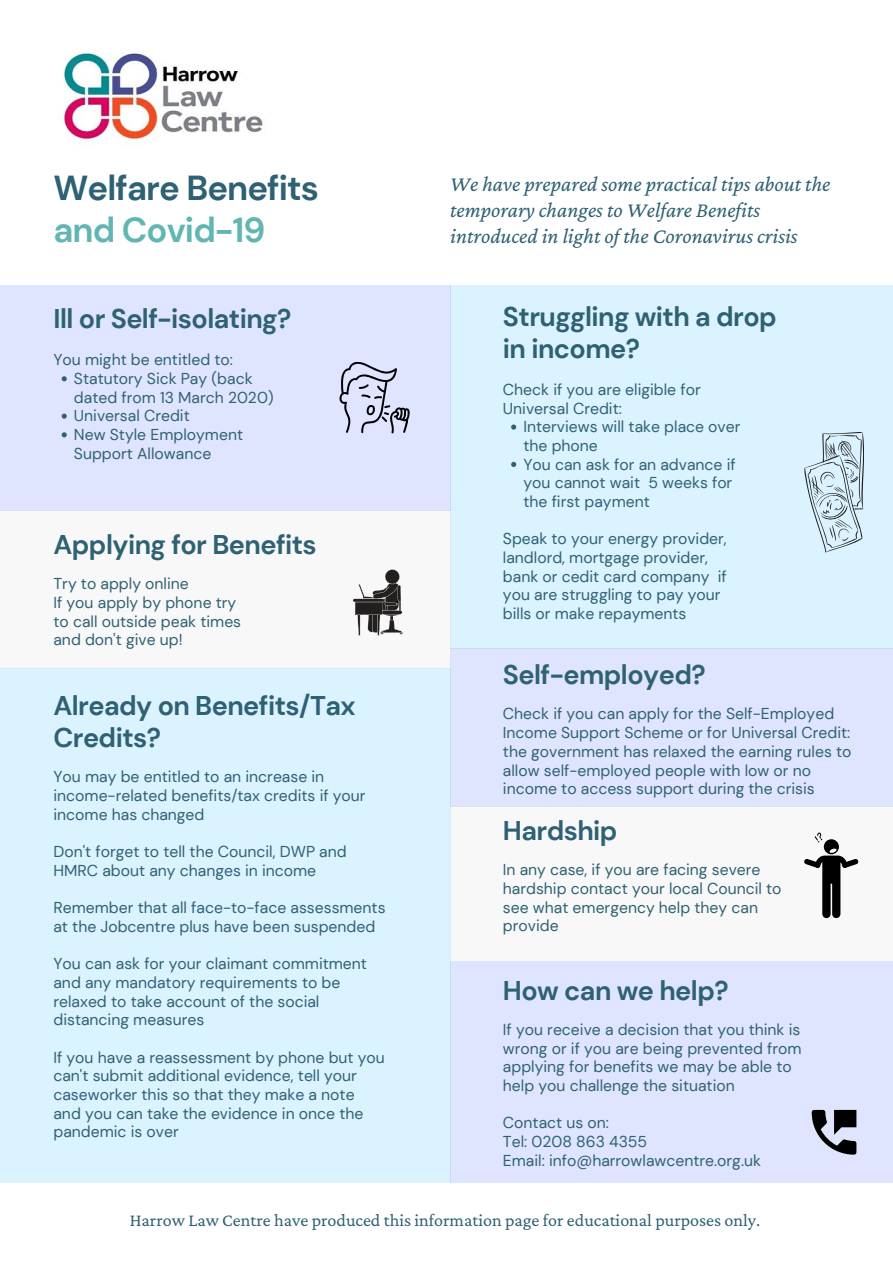
<style>
.page{position:relative;width:893px;height:1263px;background:#fff}
.page>*{position:absolute;margin:0;border:0;box-sizing:border-box;transform-origin:0 0}
.t1{font:700 34.65px "DM Sans";letter-spacing:-.025em;color:#2e6173}
.t2{font:700 34.65px "DM Sans";letter-spacing:-.025em;color:#61b6b3}
.t3{font:700 27px/32.2px "DM Sans";letter-spacing:-.02em;color:#2e6173}
.t4{font:italic 21.75px/25.9px "Crimson Pro";color:#2e6173}
.t5{font:18px "Crimson Pro";color:#2e6173}
.t6{font:15.75px/18.7px "DM Sans";color:#2e6173}
</style>
<div class="page">
<div style="left:0;top:510px;width:450px;height:158px;background:#f8f8f8"></div>
<div style="left:450px;top:285px;width:443px;height:363px;background:#dbf2ff"></div>
<div style="left:450px;top:806px;width:443px;height:155px;background:#f8f8f8"></div>
<div style="left:0;top:285px;width:450px;height:225px;background:#e0e5ff"></div>
<img style="left:63px;top:52px;width:200px;height:88px">
<div style="left:450px;top:648px;width:443px;height:159px;background:#e0e5ff"></div>
<div style="left:0;top:668px;width:450px;height:515px;background:#dbf2ff"></div>
<div style="left:450px;top:961px;width:443px;height:222px;background:#e0e5ff"></div>
<svg style="left:353px;top:569px;width:50px;height:67px"></svg>
<svg style="left:339px;top:362px;width:71px;height:72px"></svg>
<svg style="left:511px;top:424px;width:5px;height:6px"></svg>
<svg style="left:511px;top:462px;width:5px;height:5px"></svg>
<svg style="left:804px;top:432px;width:60px;height:121px"></svg>
<svg style="left:811px;top:1110px;width:45px;height:44px"></svg>
<svg style="left:62px;top:376px;width:5px;height:5px"></svg>
<svg style="left:62px;top:414px;width:5px;height:5px"></svg>
<svg style="left:62px;top:432px;width:5px;height:5px"></svg>
<svg style="left:804px;top:832px;width:54px;height:86px"></svg>
<h1 class="t1" style="left:53px;top:166px;width:267px">Welfare Benefits</h1>
<h1 class="t2" style="left:53px;top:207px;width:214px">and Covid-19</h1>
<h2 class="t3" style="left:53px;top:303px;width:239px">Ill or Self-isolating?</h2>
<p class="t6" style="left:74px;top:369px;width:201px">Statutory Sick Pay (back dated from 13 March 2020)<br>Universal Credit<br>New Style Employment<br>Support Allowance</p>
<p class="t6" style="left:53px;top:350px;width:181px">You might be entitled to:</p>
<h2 class="t3" style="left:53px;top:529px;width:265px">Applying for Benefits</h2>
<p class="t6" style="left:53px;top:575px;width:189px">Try to apply online<br>If you apply by phone try to call outside peak times and don't give up!</p>
<h2 class="t3" style="left:53px;top:689px;width:304px">Already on Benefits/Tax<br>Credits?</h2>
<p class="t6" style="left:53px;top:768px;width:314px">You may be entitled to an increase in income-related benefits/tax credits if your income has changed</p>
<p class="t6" style="left:53px;top:842px;width:295px">Don't forget to tell the Council, DWP and<br>HMRC about any changes in income</p>
<p class="t6" style="left:53px;top:898px;width:334px">Remember that all face-to-face assessments at the Jobcentre plus have been suspended</p>
<p class="t6" style="left:53px;top:954px;width:315px">You can ask for your claimant commitment and any mandatory requirements to be relaxed to take account of the social distancing measures</p>
<p class="t6" style="left:53px;top:1048px;width:333px">If you have a reassessment by phone but you can't submit additional evidence, tell your caseworker this so that they make a note and you can take the evidence in once the pandemic is over</p>
<h3 class="t4" style="left:450px;top:171px;width:382px">We have prepared some practical tips about the temporary changes to Welfare Benefits introduced in light of the Coronavirus crisis</h3>
<h2 class="t3" style="left:503px;top:300px;width:275px">Struggling with a drop in income?</h2>
<p class="t6" style="left:503px;top:380px;width:199px">Check if you are eligible for<br>Universal Credit:</p>
<p class="t6" style="left:523px;top:417px;width:219px">Interviews will take place over the phone<br>You can ask for an advance if you cannot wait 5 weeks for the first payment</p>
<p class="t6" style="left:503px;top:529px;width:225px">Speak to your energy provider, landlord, mortgage provider, bank or cedit card company if you are struggling to pay your bills or make repayments</p>
<h2 class="t3" style="left:503px;top:659px;width:204px">Self-employed?</h2>
<p class="t6" style="left:503px;top:705px;width:350px">Check if you can apply for the Self-Employed Income Support Scheme or for Universal Credit: the government has relaxed the earning rules to allow self-employed people with low or no income to access support during the crisis</p>
<h2 class="t3" style="left:503px;top:815px;width:116px">Hardship</h2>
<p class="t6" style="left:503px;top:860px;width:280px">In any case, if you are facing severe hardship contact your local Council to see what emergency help they can provide</p>
<h2 class="t3" style="left:503px;top:974px;width:227px">How can we help?</h2>
<p class="t6" style="left:503px;top:1020px;width:300px">If you receive a decision that you think is wrong or if you are being prevented from applying for benefits we may be able to help you challenge the situation</p>
<p class="t6" style="left:503px;top:1113px;width:260px">Contact us on:<br>Tel: 0208 863 4355<br>Email: info@harrowlawcentre.org.uk</p>
<p class="t5" style="left:130px;top:1210px;width:632px">Harrow Law Centre have produced this information page for educational purposes only.</p>
</div>
